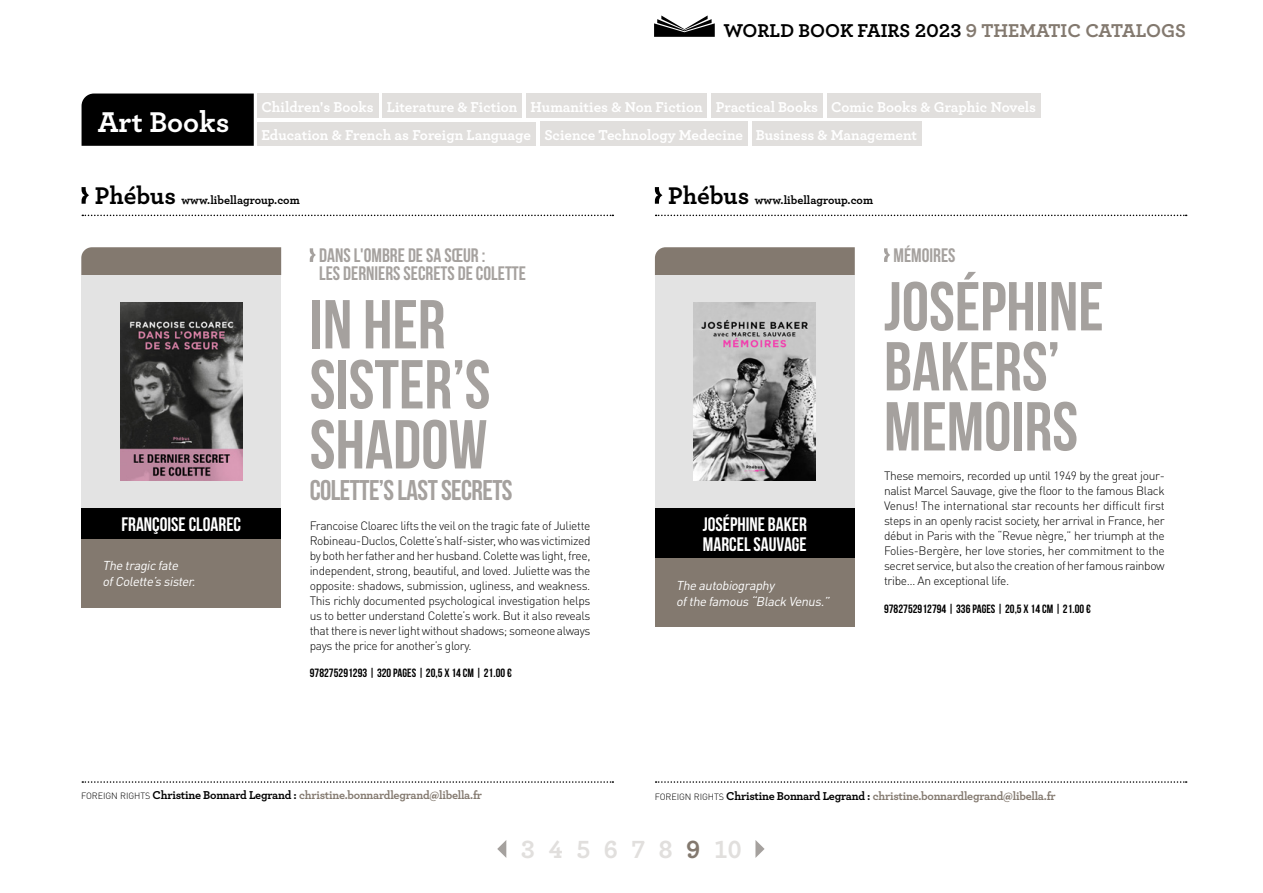
<style>
.page{position:relative;width:1263px;height:893px;background:#fff}
.page>*{position:absolute;margin:0;border:0;box-sizing:border-box;transform-origin:0 0}
.t1{font:69px/60px "Bebas Neue";color:#a5a19e}
.t2{font:700 30px "Archer";color:#fff}
.t3{font:28.5px "Bebas Neue";letter-spacing:-.02em;color:#a5a19e}
.t4{font:700 26.1px "Archer";color:#e1dfdd}
.t5{font:19.5px/18px "Bebas Neue";color:#a5a19e}
.t6{font:19.5px/19.5px "Bebas Neue";color:#fff}
.t7{font:700 19.5px "Archer";color:#000}
.t8{font:700 15px/27.9px "Archer";color:#fff}
.t9{font:italic 12.75px/15.8px "DIN Pro";color:#fff}
.t10{font:300 12px/15px "DIN Pro";letter-spacing:-.03em;color:#000;text-align:justify}
.t11{font:700 12px "Archer";letter-spacing:-.02em;color:#83796f}
.t12{font:12px "Bebas Neue";letter-spacing:.005em;color:#000}
.t13{font:700 12px "Archer";color:#000}
.s1{color:#83796f}
.s2{font-size:25.35px}
.s3{font-family:"DIN Pro";font-weight:300;font-size:9px;color:#000}
.s4{color:#000}
</style>
<div class="page">
<svg style="left:656px;top:215px;width:531px;height:1px"></svg>
<svg style="left:82px;top:215px;width:531px;height:1px"></svg>
<svg style="left:310px;top:248px;width:6px;height:14px"></svg>
<svg style="left:884px;top:248px;width:6px;height:14px"></svg>
<svg style="left:654px;top:15px;width:61px;height:22px"></svg>
<svg style="left:82px;top:781px;width:531px;height:2px"></svg>
<svg style="left:656px;top:781px;width:531px;height:2px"></svg>
<svg style="left:82px;top:187px;width:7px;height:17px"></svg>
<svg style="left:497px;top:840px;width:9px;height:18px"></svg>
<svg style="left:755px;top:840px;width:9px;height:18px"></svg>
<svg style="left:655px;top:187px;width:8px;height:17px"></svg>
<div style="left:655px;top:247px;width:200px;height:28px;background:#83796f"></div>
<div style="left:655px;top:275px;width:200px;height:233px;background:#e3e3e3"></div>
<img style="left:694px;top:302px;width:122px;height:179px">
<div style="left:655px;top:508px;width:200px;height:51px;background:#000"></div>
<div style="left:655px;top:559px;width:200px;height:68px;background:#83796f"></div>
<div style="left:81px;top:247px;width:200px;height:28px;background:#83796f"></div>
<div style="left:81px;top:275px;width:200px;height:233px;background:#e3e3e3"></div>
<img style="left:120px;top:302px;width:122px;height:179px">
<div style="left:81px;top:508px;width:200px;height:32px;background:#000"></div>
<div style="left:81px;top:539px;width:200px;height:68px;background:#83796f"></div>
<div style="left:82px;top:94px;width:172px;height:52px;background:#000"></div>
<div style="left:257px;top:94px;width:121px;height:24px;background:#e1dfdd"></div>
<div style="left:382px;top:94px;width:140px;height:24px;background:#e1dfdd"></div>
<div style="left:526px;top:94px;width:181px;height:24px;background:#e1dfdd"></div>
<div style="left:711px;top:94px;width:111px;height:24px;background:#e1dfdd"></div>
<div style="left:827px;top:94px;width:213px;height:24px;background:#e1dfdd"></div>
<div style="left:257px;top:122px;width:279px;height:24px;background:#e1dfdd"></div>
<div style="left:540px;top:122px;width:207px;height:24px;background:#e1dfdd"></div>
<div style="left:751px;top:122px;width:170px;height:24px;background:#e1dfdd"></div>
<h3 class="t7" style="left:723px;top:15px;width:464px">WORLD BOOK FAIRS 2023 <span class="s1">9 THEMATIC CATALOGS</span></h3>
<h2 class="t2" style="left:98px;top:98px;width:133px">Art Books</h2>
<p class="t8" style="left:261px;top:92px;width:776px">Children's Books Literature &amp; Fiction Humanities &amp; Non Fiction Practical Books Comic Books &amp; Graphic Novels<br>Education &amp; French as Foreign Language Science Technology Medecine Business &amp; Management</p>
<p class="t13" style="left:95px;top:190px;width:206px"><span class="s2">Phébus</span> www.libellagroup.com</p>
<h3 class="t6" style="left:121px;top:514px;width:121px">FRANÇOISE CLOAREC</h3>
<p class="t9" style="left:103px;top:557px;width:97px">The tragicfate ofColette’ssister.</p>
<h3 class="t5" style="left:319px;top:246px;width:208px">DANS L'OMBRE DE SA SŒUR :<br>LES DERNIERS SECRETS DE COLETTE</h3>
<h1 class="t1" style="left:310px;top:294px;width:182px">IN HER<br>SISTER’S<br>SHADOW</h1>
<h3 class="t3" style="left:310px;top:474px;width:204px">COLETTE’S LAST SECRETS</h3>
<p class="t10" style="left:310px;top:517px;width:282px">Francoise Cloarec lifts the veil on the tragic fate of Juliette Robineau-Duclos, Colette’s half-sister, who was victimized by both her father and her husband. Colette was light, free, independent, strong, beautiful, and loved. Juliette was the opposite: shadows, submission, ugliness, and weakness.<br>This richly documented psychological investigation helps us to better understand Colette’s work. But it also reveals that there is never light without shadows; someone always pays the price for another’s glory.</p>
<p class="t12" style="left:310px;top:667px;width:204px">978275291293 | 320 PAGES | 20,5 X 14 CM | 21.00 €</p>
<p class="t13" style="left:668px;top:190px;width:206px"><span class="s2">Phébus</span> www.libellagroup.com</p>
<h3 class="t6" style="left:703px;top:514px;width:106px">JOSÉPHINE BAKER<br>MARCEL SAUVAGE</h3>
<p class="t9" style="left:676px;top:577px;width:157px">The autobiography<br>ofthe famous“Black Venus.”</p>
<h3 class="t5" style="left:893px;top:246px;width:64px">MÉMOIRES</h3>
<h1 class="t1" style="left:884px;top:276px;width:221px">JOSÉPHINE<br>BAKERS’<br>MEMOIRS</h1>
<p class="t10" style="left:884px;top:468px;width:282px">These memoirs, recorded up until 1949 by the great jour&shy;nalist Marcel Sauvage, give the floor to the famous Black Venus! The international star recounts her difficult first steps in an openly racist society, her arrival in France, her début in Paris with the “Revue nègre,” her triumph at the Folies-Bergère, her love stories, her commitment to the secret service, but also the creation of her famous rainbow tribe… An exceptional life.</p>
<p class="t12" style="left:884px;top:602px;width:208px">9782752912794 | 336 PAGES | 20,5 X 14 CM | 21.00 €</p>
<p class="t11" style="left:81px;top:786px;width:402px"><span class="s3">FOREIGN RIGHTS</span> <span class="s4">Christine Bonnard Legrand :</span> christine.bonnardlegrand@libella.fr</p>
<p class="t11" style="left:655px;top:787px;width:402px"><span class="s3">FOREIGN RIGHTS</span> <span class="s4">Christine Bonnard Legrand :</span> christine.bonnardlegrand@libella.fr</p>
<h3 class="t4" style="left:521px;top:829px;width:222px">3 4 5 6 7 8 <span class="s1">9</span> 10</h3>
</div>
